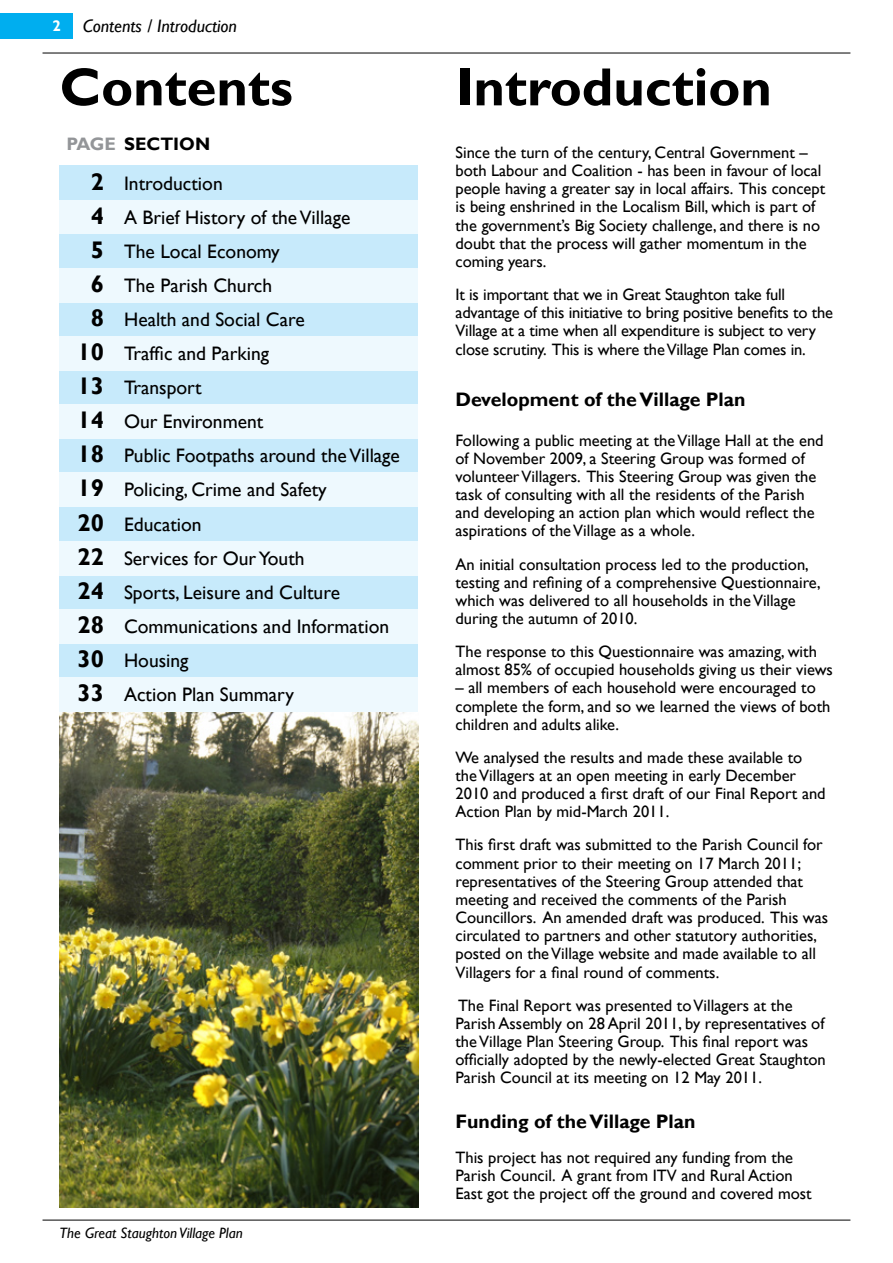
<style>
.page{position:relative;width:893px;height:1263px;background:#fff}
.page>*{position:absolute;margin:0;border:0;box-sizing:border-box;transform-origin:0 0}
.t1{font:700 54px "Gill Sans";color:#000}
.t2{font:19.5px "Gill Sans";color:#000}
.t3{font:700 19.5px "Gill Sans";color:#000}
.t4{font:italic 18px "Gill Sans";color:#000}
.t5{font:700 18px "Gill Sans";color:#000}
.t6{font:16.5px/18.1px "Gill Sans";color:#000}
.t7{font:700 15.3px "Gill Sans";color:#fff}
.t8{font:italic 15px "Gill Sans";color:#000}
.s1{color:#939598}
.s2{font-weight:700;font-size:24px}
</style>
<div class="page">
<hr style="left:43px;top:53px;width:807px;height:1px;background:#000">
<hr style="left:43px;top:1220px;width:807px;height:1px;background:#000">
<div style="left:60px;top:234px;width:358px;height:34px;background:#c7eafb"></div>
<div style="left:60px;top:200px;width:358px;height:34px;background:#eef9fe"></div>
<div style="left:60px;top:166px;width:358px;height:34px;background:#c7eafb"></div>
<div style="left:60px;top:302px;width:358px;height:34px;background:#c7eafb"></div>
<div style="left:60px;top:370px;width:358px;height:34px;background:#c7eafb"></div>
<div style="left:60px;top:439px;width:358px;height:34px;background:#c7eafb"></div>
<div style="left:60px;top:507px;width:358px;height:34px;background:#c7eafb"></div>
<div style="left:60px;top:575px;width:358px;height:34px;background:#c7eafb"></div>
<div style="left:60px;top:643px;width:358px;height:34px;background:#c7eafb"></div>
<div style="left:60px;top:268px;width:358px;height:34px;background:#eef9fe"></div>
<div style="left:60px;top:336px;width:358px;height:34px;background:#eef9fe"></div>
<div style="left:60px;top:405px;width:358px;height:34px;background:#eef9fe"></div>
<div style="left:60px;top:473px;width:358px;height:34px;background:#eef9fe"></div>
<div style="left:60px;top:541px;width:358px;height:34px;background:#eef9fe"></div>
<div style="left:60px;top:609px;width:358px;height:34px;background:#eef9fe"></div>
<div style="left:60px;top:677px;width:358px;height:37px;background:#eef9fe"></div>
<div style="left:0;top:14px;width:72px;height:25px;background:#00aeef"></div>
<img style="left:60px;top:713px;width:358px;height:495px">
<p class="t7" style="left:52px;top:17px;width:10px">2</p>
<p class="t4" style="left:83px;top:16px;width:156px">Contents / Introduction</p>
<h1 class="t1" style="left:60px;top:55px;width:235px">Contents</h1>
<p class="t5" style="left:67px;top:133px;width:145px"><span class="s1">PAGE</span> SECTION</p>
<p class="t2" style="left:91px;top:172px;width:133px"><span class="s2">2</span> Introduction</p>
<p class="t2" style="left:91px;top:206px;width:261px"><span class="s2">4</span> A Brief History of the Village</p>
<p class="t2" style="left:91px;top:240px;width:190px"><span class="s2">5</span> The Local Economy</p>
<p class="t2" style="left:91px;top:274px;width:183px"><span class="s2">6</span> The Parish Church</p>
<p class="t2" style="left:91px;top:308px;width:215px"><span class="s2">8</span> Health and Social Care</p>
<p class="t2" style="left:78px;top:342px;width:193px"><span class="s2">10</span> Traffic and Parking</p>
<p class="t2" style="left:78px;top:376px;width:126px"><span class="s2">13</span> Transport</p>
<p class="t2" style="left:78px;top:410px;width:187px"><span class="s2">14</span> Our Environment</p>
<p class="t2" style="left:78px;top:444px;width:324px"><span class="s2">18</span> Public Footpaths around the Village</p>
<p class="t2" style="left:78px;top:478px;width:251px"><span class="s2">19</span> Policing, Crime and Safety</p>
<p class="t2" style="left:78px;top:513px;width:126px"><span class="s2">20</span> Education</p>
<p class="t2" style="left:78px;top:547px;width:229px"><span class="s2">22</span> Services for Our Youth</p>
<p class="t2" style="left:78px;top:581px;width:264px"><span class="s2">24</span> Sports, Leisure and Culture</p>
<p class="t2" style="left:78px;top:615px;width:313px"><span class="s2">28</span> Communications and Information</p>
<p class="t2" style="left:78px;top:649px;width:113px"><span class="s2">30</span> Housing</p>
<p class="t2" style="left:78px;top:683px;width:218px"><span class="s2">33</span> Action Plan Summary</p>
<p class="t8" style="left:60px;top:1224px;width:185px">The Great Staughton Village Plan</p>
<h1 class="t1" style="left:455px;top:55px;width:318px">Introduction</h1>
<p class="t6" style="left:455px;top:144px;width:371px">Since the turn of the century, Central Government – both Labour and Coalition - has been in favour of local people having a greater say in local affairs. This concept is being enshrined in the Localism Bill, which is part of the government’s Big Society challenge, and there is no doubt that the process will gather momentum in the coming years.</p>
<p class="t6" style="left:455px;top:286px;width:379px">It is important that we in Great Staughton take full advantage of this initiative to bring positive benefits to the Village at a time when all expenditure is subject to very close scrutiny. This is where the Village Plan comes in.</p>
<p class="t3" style="left:455px;top:388px;width:292px">Development of the Village Plan</p>
<p class="t6" style="left:455px;top:431px;width:370px">Following a public meeting at the Village Hall at the end of November 2009, a Steering Group was formed of volunteer Villagers. This Steering Group was given the task of consulting with all the residents of the Parish and developing an action plan which would reflect the aspirations of the Village as a whole.</p>
<p class="t6" style="left:455px;top:555px;width:367px">An initial consultation process led to the production, testing and refining of a comprehensive Questionnaire, which was delivered to all households in the Village during the autumn of 2010.</p>
<p class="t6" style="left:455px;top:643px;width:379px">The response to this Questionnaire was amazing, with almost 85% of occupied households giving us their views</p>
<p class="t6" style="left:455px;top:679px;width:376px">– all members of each household were encouraged to complete the form, and so we learned the views of both children and adults alike.</p>
<p class="t6" style="left:455px;top:748px;width:372px">We analysed the results and made these available to the Villagers at an open meeting in early December 2010 and produced a first draft of our Final Report and Action Plan by mid-March 2011.</p>
<p class="t6" style="left:455px;top:836px;width:374px">This first draft was submitted to the Parish Council for comment prior to their meeting on 17 March 2011; representatives of the Steering Group attended that meeting and received the comments of the Parish Councillors. An amended draft was produced. This was circulated to partners and other statutory authorities, posted on the Village website and made available to all Villagers for a final round of comments.</p>
<p class="t6" style="left:455px;top:996px;width:372px">The Final Report was presented to Villagers at the Parish Assembly on 28 April 2011, by representatives of the Village Plan Steering Group. This final report was officially adopted by the newly-elected Great Staughton Parish Council at its meeting on 12 May 2011.</p>
<p class="t3" style="left:455px;top:1110px;width:242px">Funding of the Village Plan</p>
<p class="t6" style="left:455px;top:1149px;width:358px">This project has not required any funding from the<br>Parish Council. A grant from ITV and Rural Action<br>East got the project off the ground and covered most</p>
</div>
